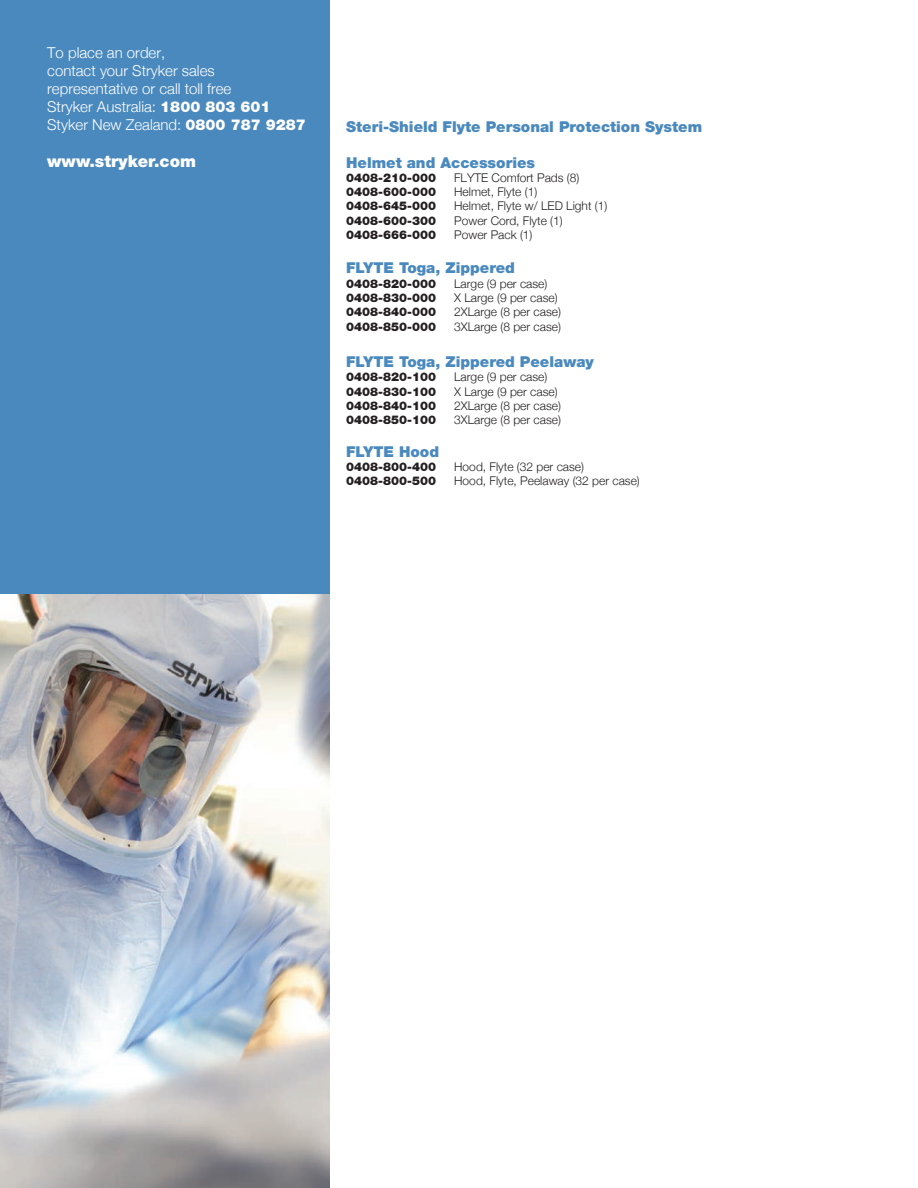
<style>
.page{position:relative;width:918px;height:1188px;background:#fff}
.page>*{position:absolute;margin:0;border:0;box-sizing:border-box;transform-origin:0 0}
.t1{font:900 16.5px "Helvetica Neue";color:#fff}
.t2{font:300 15px/18px "Helvetica Neue";color:#fff}
.t3{font:900 15px "Helvetica Neue";color:#4a89be}
.t4{font:300 12px "Helvetica Neue";color:#231f20}
.t5{font:900 12px "Helvetica Neue";color:#231f20}
.s1{font-family:"Helvetica Neue LT Std";font-weight:900}
</style>
<div class="page">
<div style="left:0;top:0;width:329px;height:594px;background:#4a89be"></div>
<img style="left:0;top:594px;width:329px;height:594px">
<p class="t2" style="left:47px;top:44px;width:260px">To place an order,<br>contact your Stryker sales representative or call toll free<br>Stryker Australia: <span class="s1">1800 803 601<br></span>Styker New Zealand: <span class="s1">0800 787 9287</span></p>
<h1 class="t1" style="left:47px;top:151px;width:150px">www.stryker.com</h1>
<p class="t3" style="left:346px;top:117px;width:357px">Steri-Shield Flyte Personal Protection System</p>
<p class="t3" style="left:346px;top:153px;width:190px">Helmet and Accessories</p>
<p class="t5" style="left:346px;top:185px;width:91px">0408-600-000</p>
<p class="t4" style="left:454px;top:185px;width:85px">Helmet, Flyte (1)</p>
<p class="t5" style="left:346px;top:199px;width:91px">0408-645-000</p>
<p class="t4" style="left:454px;top:199px;width:155px">Helmet, Flyte w/ LED Light (1)</p>
<p class="t5" style="left:346px;top:213px;width:91px">0408-600-300</p>
<p class="t4" style="left:454px;top:213px;width:110px">Power Cord, Flyte (1)</p>
<p class="t5" style="left:346px;top:171px;width:91px">0408-210-000</p>
<p class="t4" style="left:454px;top:171px;width:127px">FLYTE Comfort Pads (8)</p>
<p class="t5" style="left:346px;top:228px;width:91px">0408-666-000</p>
<p class="t4" style="left:454px;top:227px;width:80px">Power Pack (1)</p>
<p class="t3" style="left:346px;top:259px;width:170px">FLYTE Toga, Zippered</p>
<p class="t5" style="left:346px;top:276px;width:91px">0408-820-000</p>
<p class="t4" style="left:454px;top:276px;width:95px">Large (9 per case)</p>
<p class="t5" style="left:346px;top:291px;width:91px">0408-830-000</p>
<p class="t4" style="left:454px;top:290px;width:105px">X Large (9 per case)</p>
<p class="t5" style="left:346px;top:305px;width:91px">0408-840-000</p>
<p class="t4" style="left:454px;top:305px;width:108px">2XLarge (8 per case)</p>
<p class="t5" style="left:346px;top:319px;width:91px">0408-850-000</p>
<p class="t4" style="left:454px;top:319px;width:108px">3XLarge (8 per case)</p>
<p class="t3" style="left:346px;top:353px;width:249px">FLYTE Toga, Zippered Peelaway</p>
<p class="t5" style="left:346px;top:370px;width:91px">0408-820-100</p>
<p class="t4" style="left:454px;top:370px;width:95px">Large (9 per case)</p>
<p class="t5" style="left:346px;top:384px;width:91px">0408-830-100</p>
<p class="t4" style="left:454px;top:384px;width:105px">X Large (9 per case)</p>
<p class="t5" style="left:346px;top:399px;width:91px">0408-840-100</p>
<p class="t4" style="left:454px;top:398px;width:108px">2XLarge (8 per case)</p>
<p class="t5" style="left:346px;top:413px;width:91px">0408-850-100</p>
<p class="t4" style="left:454px;top:413px;width:108px">3XLarge (8 per case)</p>
<p class="t3" style="left:346px;top:442px;width:94px">FLYTE Hood</p>
<p class="t5" style="left:346px;top:460px;width:91px">0408-800-400</p>
<p class="t4" style="left:454px;top:459px;width:131px">Hood, Flyte (32 per case)</p>
<p class="t5" style="left:346px;top:474px;width:91px">0408-800-500</p>
<p class="t4" style="left:454px;top:474px;width:187px">Hood, Flyte, Peelaway (32 per case)</p>
</div>
